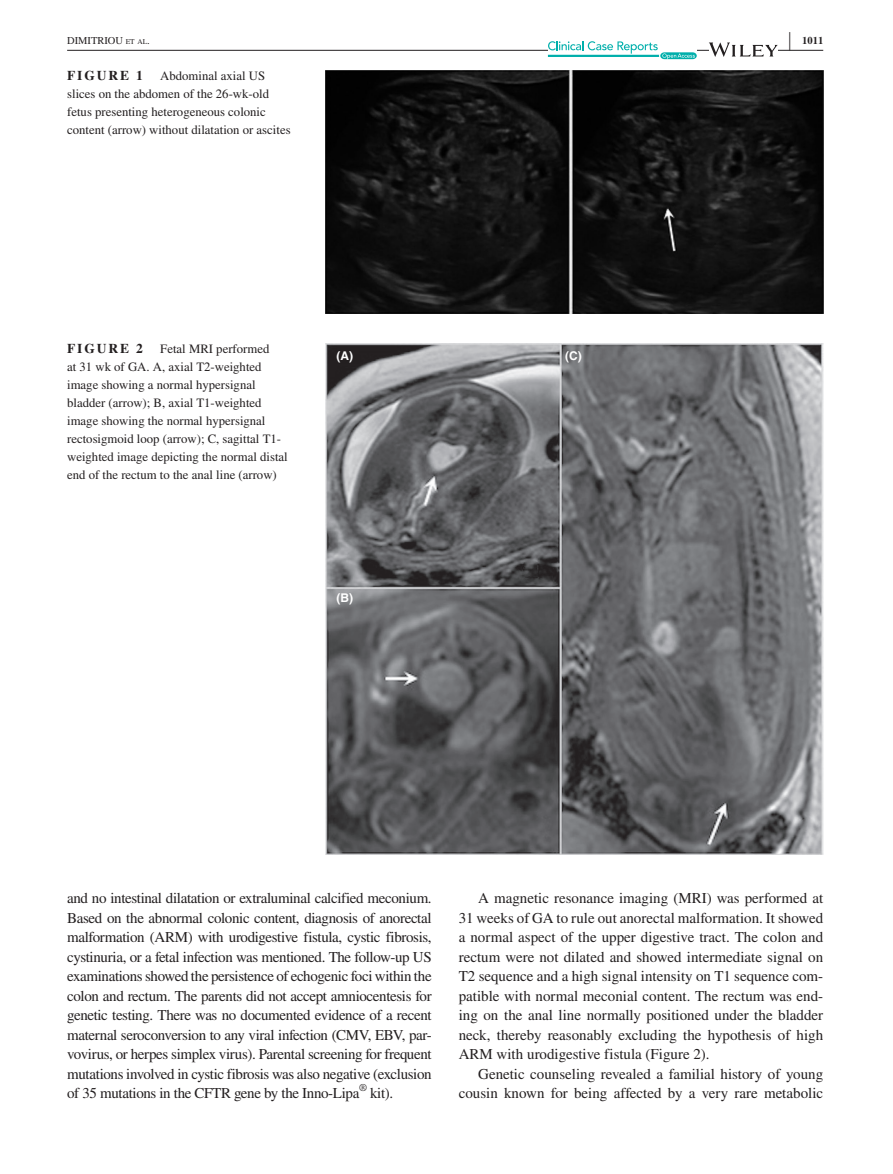
<style>
.page{position:relative;width:893px;height:1174px;background:#fff}
.page>*{position:absolute;margin:0;border:0;box-sizing:border-box;transform-origin:0 0}
.t1{font:700 25.95px "STIX";color:#231f20;scale:.36 1}
.t2{font:15px/19.5px "STIX";color:#231f20;text-align:justify}
.t3{font:700 13.5px "STIX";letter-spacing:.14em;color:#231f20}
.t4{font:12.75px/18px "STIX";color:#231f20}
.t5{font:700 12px "Helvetica";color:#fff}
.t6{font:10.5px "STIX";color:#231f20}
.t7{font:700 10.5px "STIX";color:#231f20}
.t8{font:10.5px "STIX";color:#231f20}
.s1{font-size:7.35px}
</style>
<div class="page">
<hr style="left:67px;top:50px;width:756px;height:1px;background:#231f20">
<svg style="left:548px;top:41px;width:149px;height:18px"></svg>
<svg style="left:709px;top:42px;width:69px;height:15px"></svg>
<img style="left:326px;top:70px;width:497px;height:244px">
<img style="left:326px;top:343px;width:497px;height:511px">
<h1 class="t1" style="left:789px;top:26px;width:7px">|</h1>
<p class="t6" style="left:67px;top:33px;width:84px">DIMITRIOU <span class="s1">et al</span>.</p>
<p class="t7" style="left:802px;top:34px;width:22px">1011</p>
<p class="t3" style="left:67px;top:68px;width:77px">FIGURE 1</p>
<p class="t4" style="left:67px;top:68px;width:225px;text-indent:93px">Abdominal axial US slices on the abdomen of the 26-wk-old fetus presenting heterogeneous colonic content (arrow) without dilatation or ascites</p>
<p class="t3" style="left:67px;top:341px;width:77px">FIGURE 2</p>
<p class="t4" style="left:67px;top:341px;width:222px;text-indent:93px">Fetal MRI performed<br>at 31 wk of GA. A, axial T2-weighted image showing a normal hypersignal bladder (arrow); B, axial T1-weighted image showing the normal hypersignal rectosigmoid loop (arrow); C, sagittal T1- weighted image depicting the normal distal end of the rectum to the anal line (arrow)</p>
<p class="t5" style="left:336px;top:349px;width:18px">(A)</p>
<p class="t5" style="left:565px;top:349px;width:18px">(C)</p>
<p class="t5" style="left:336px;top:590px;width:18px">(B)</p>
<p class="t2" style="left:67px;top:889px;width:366px">and no intestinal dilatation or extraluminal calcified meconium.<br>Based on the abnormal colonic content, diagnosis of anorectal malformation (ARM) with urodigestive fistula, cystic fibrosis, cystinuria, or a fetal infection was mentioned. The follow-up US examinations showed the persistence of echogenic foci within the colon and rectum. The parents did not accept amniocentesis for genetic testing. There was no documented evidence of a recent maternal seroconversion to any viral infection (CMV, EBV, par&shy;vovirus, or herpes simplex virus). Parental screening for frequent mutations involved in cystic fibrosis was also negative (exclusion of 35 mutations in the CFTR gene by the Inno-Lipa</p>
<p class="t8" style="left:359px;top:1080px;width:9px">®</p>
<p class="t2" style="left:370px;top:1084px;width:25px">kit).</p>
<p class="t2" style="left:459px;top:889px;width:366px;text-indent:20px">A magnetic resonance imaging (MRI) was performed at 31 weeks of GA to rule out anorectal malformation. It showed a normal aspect of the upper digestive tract. The colon and rectum were not dilated and showed intermediate signal on T2 sequence and a high signal intensity on T1 sequence com&shy;patible with normal meconial content. The rectum was end&shy;ing on the anal line normally positioned under the bladder neck, thereby reasonably excluding the hypothesis of high ARM with urodigestive fistula (Figure 2).</p>
<p class="t2" style="left:459px;top:1064px;width:366px;text-align:right">Genetic counseling revealed a familial history of young cousin known for being affected by a very rare metabolic</p>
</div>
